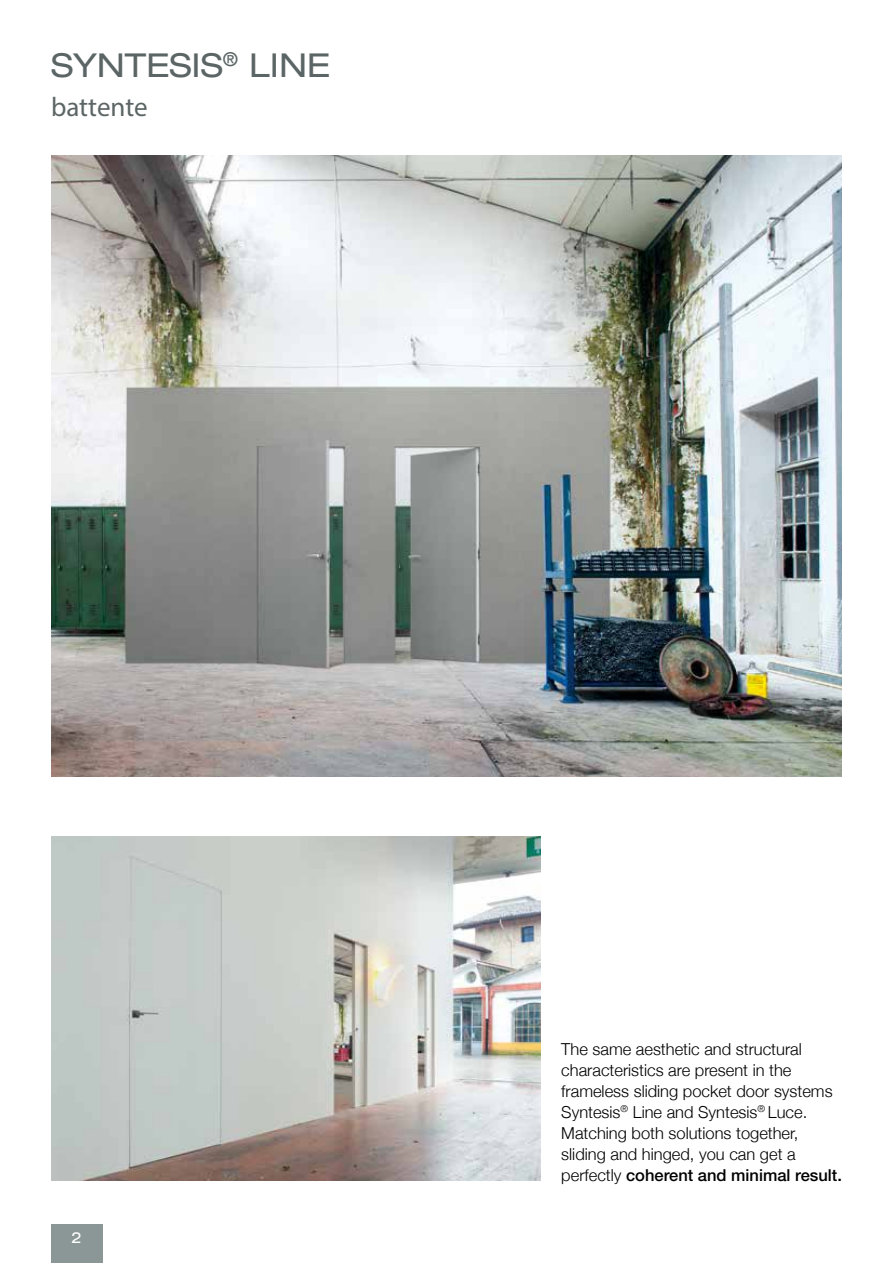
<style>
.page{position:relative;width:893px;height:1263px;background:#fff}
.page>*{position:absolute;margin:0;border:0;box-sizing:border-box;transform-origin:0 0}
.t1{font:expanded 33px "Helvetica Neue";color:#5c6565}
.t2{font:27px "Myriad Pro";letter-spacing:-.005em;color:#5c6565}
.t3{font:300 16.5px/21px "Helvetica Neue";color:#000}
.t4{font:expanded 15px "Swiss 721 BT";color:#fff}
.s1{font-weight:500}
</style>
<div class="page">
<div style="left:51px;top:1225px;width:51px;height:38px;background:#8b9796"></div>
<img style="left:51px;top:836px;width:489px;height:345px">
<img style="left:51px;top:155px;width:791px;height:621px">
<h1 class="t1" style="left:51px;top:45px;width:281px">SYNTESIS<sup>®</sup> LINE</h1>
<h2 class="t2" style="left:51px;top:90px;width:98px">battente</h2>
<p class="t4" style="left:72px;top:1228px;width:12px">2</p>
<p class="t3" style="left:561px;top:1037px;width:282px">The same aesthetic and structural characteristics are present in the frameless sliding pocket door systems Syntesis<sup>®</sup> Line and Syntesis<sup>®</sup> Luce.<br>Matching both solutions together, sliding and hinged, you can get a perfectly <span class="s1">coherent and minimal result.</span></p>
</div>
